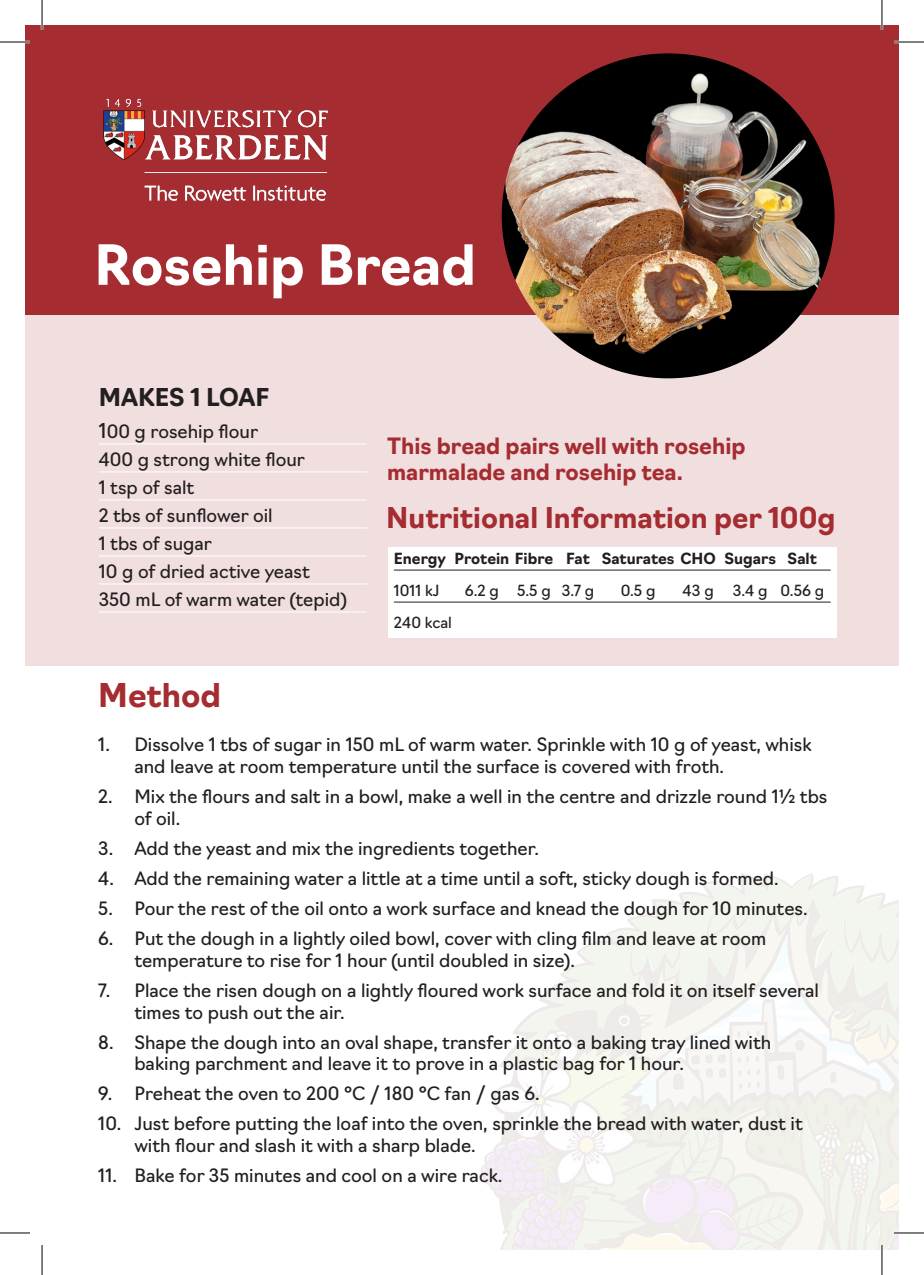
<style>
.page{position:relative;width:924px;height:1275px;background:#fff}
.page>*{position:absolute;margin:0;border:0;box-sizing:border-box;transform-origin:0 0}
.t1{font:700 54px "Navigo";color:#fff}
.t2{font:700 32px "Navigo";color:#a52c31}
.t3{font:700 28px "Navigo";color:#a52c31}
.t4{font:700 24px "Navigo";color:#231f20}
.t5{font:700 22px/26.4px "Navigo";color:#a52c31}
.Numbered_list{font:18px/21.6px "Navigo";color:#231f20}
.t6{font:700 15px "Navigo";color:#231f20}
.t7{font:15px "Navigo";color:#231f20}
.s1{font-size:20px}
</style>
<div class="page">
<img style="left:480px;top:873px;width:418px;height:377px">
<div style="left:25px;top:25px;width:873px;height:289px;background:#a52c31"></div>
<div style="left:25px;top:314px;width:873px;height:352px;background:#f1dfe0"></div>
<hr style="left:99px;top:443px;width:268px;height:1px;background:#fff">
<hr style="left:99px;top:471px;width:268px;height:1px;background:#fff">
<hr style="left:99px;top:499px;width:268px;height:1px;background:#fff">
<hr style="left:99px;top:527px;width:268px;height:1px;background:#fff">
<hr style="left:99px;top:555px;width:268px;height:1px;background:#fff">
<hr style="left:99px;top:583px;width:268px;height:1px;background:#fff">
<hr style="left:99px;top:611px;width:268px;height:1px;background:#fff">
<img style="left:501px;top:53px;width:333px;height:325px">
<img style="left:103px;top:99px;width:224px;height:102px">
<div style="left:388px;top:547px;width:448px;height:90px;background:#fff"></div>
<hr style="left:393px;top:570px;width:437px;height:1px;background:#231f20">
<hr style="left:393px;top:602px;width:437px;height:1px;background:#231f20">
<hr style="left:0;top:41px;width:30px;height:2px;background:#fff">
<hr style="left:893px;top:41px;width:30px;height:2px;background:#fff">
<hr style="left:893px;top:1231px;width:30px;height:3px;background:#fff">
<hr style="left:41px;top:0;width:2px;height:30px;background:#fff">
<hr style="left:880px;top:0;width:2px;height:30px;background:#fff">
<hr style="left:880px;top:1245px;width:2px;height:30px;background:#fff">
<hr style="left:0;top:42px;width:30px;height:1px;background:#000">
<hr style="left:893px;top:42px;width:30px;height:1px;background:#000">
<hr style="left:0;top:1232px;width:30px;height:1px;background:#000">
<hr style="left:893px;top:1232px;width:30px;height:1px;background:#000">
<hr style="left:42px;top:0;width:1px;height:30px;background:#000">
<hr style="left:42px;top:1245px;width:1px;height:30px;background:#000">
<hr style="left:881px;top:0;width:1px;height:30px;background:#000">
<hr style="left:881px;top:1245px;width:1px;height:30px;background:#000">
<h1 class="t1" style="left:94px;top:223px;width:383px">Rosehip Bread</h1>
<p class="t4" style="left:99px;top:378px;width:172px">MAKES 1 LOAF</p>
<p class="Numbered_list" style="left:99px;top:419px;width:161px"><span class="s1">1</span>00 g rosehip flour</p>
<p class="Numbered_list" style="left:99px;top:447px;width:208px">400 g strong white flour</p>
<p class="Numbered_list" style="left:99px;top:475px;width:97px">1 tsp of salt</p>
<p class="Numbered_list" style="left:99px;top:503px;width:175px">2 tbs of sunflower oil</p>
<p class="Numbered_list" style="left:99px;top:531px;width:115px">1 tbs of sugar</p>
<p class="Numbered_list" style="left:99px;top:559px;width:212px">10 g of dried active yeast</p>
<p class="Numbered_list" style="left:99px;top:587px;width:250px">350 mL of warm water (tepid)</p>
<p class="t5" style="left:387px;top:431px;width:360px">This bread pairs well with rosehip marmalade and rosehip tea.</p>
<h2 class="t3" style="left:386px;top:496px;width:450px">Nutritional Information per 100g</h2>
<p class="t6" style="left:393px;top:547px;width:424px">Energy Protein Fibre Fat Saturates CHO Sugars Salt</p>
<p class="t7" style="left:393px;top:579px;width:47px">1011 kJ</p>
<p class="t7" style="left:464px;top:579px;width:131px">6.2 g 5.5 g 3.7 g</p>
<p class="t7" style="left:620px;top:579px;width:36px">0.5 g</p>
<p class="t7" style="left:682px;top:579px;width:33px">43 g</p>
<p class="t7" style="left:732px;top:579px;width:93px">3.4 g 0.56 g</p>
<p class="t7" style="left:393px;top:611px;width:60px">240 kcal</p>
<h2 class="t2" style="left:98px;top:670px;width:124px">Method</h2>
<p class="Numbered_list" style="left:134px;top:732px;width:678px;text-indent:-36px">1. Dissolve 1 tbs of sugar in 150 mL of warm water. Sprinkle with 10 g of yeast, whisk and leave at room temperature until the surface is covered with froth.</p>
<p class="Numbered_list" style="left:134px;top:784px;width:694px;text-indent:-36px">2. Mix the flours and salt in a bowl, make a well in the centre and drizzle round 1½ tbs of oil.</p>
<p class="Numbered_list" style="left:98px;top:836px;width:442px">3. Add the yeast and mix the ingredients together.</p>
<p class="Numbered_list" style="left:98px;top:866px;width:681px">4. Add the remaining water a little at a time until a soft, sticky dough is formed.</p>
<p class="Numbered_list" style="left:98px;top:896px;width:710px">5. Pour the rest of the oil onto a work surface and knead the dough for 10 minutes.</p>
<p class="Numbered_list" style="left:134px;top:926px;width:633px;text-indent:-36px">6. Put the dough in a lightly oiled bowl, cover with cling film and leave at room temperature to rise for 1 hour (until doubled in size).</p>
<p class="Numbered_list" style="left:134px;top:978px;width:686px;text-indent:-36px">7. Place the risen dough on a lightly floured work surface and fold it on itself several times to push out the air.</p>
<p class="Numbered_list" style="left:134px;top:1029px;width:638px;text-indent:-36px">8. Shape the dough into an oval shape, transfer it onto a baking tray lined with baking parchment and leave it to prove in a plastic bag for 1 hour.</p>
<p class="Numbered_list" style="left:98px;top:1081px;width:442px">9. Preheat the oven to 200 °C / 180 °C fan / gas 6.</p>
<p class="Numbered_list" style="left:134px;top:1111px;width:669px;text-indent:-36px">10. Just before putting the loaf into the oven, sprinkle the bread with water, dust it with flour and slash it with a sharp blade.</p>
<p class="Numbered_list" style="left:98px;top:1163px;width:405px">11. Bake for 35 minutes and cool on a wire rack.</p>
</div>
